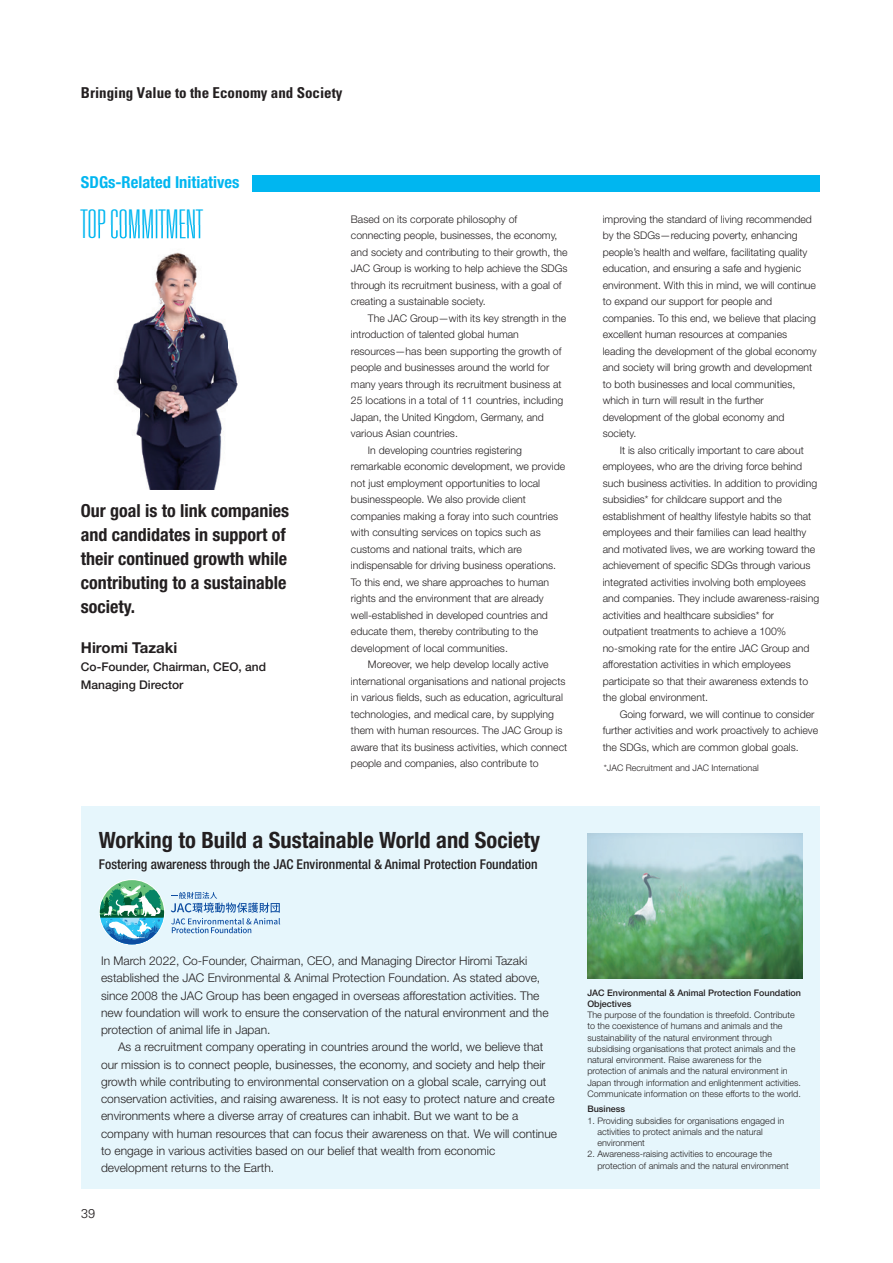
<style>
.page{position:relative;width:893px;height:1263px;background:#fff}
.page>*{position:absolute;margin:0;border:0;box-sizing:border-box;transform-origin:0 0}
.t1{font:100 ultra-condensed 39.6px "Univers LT Std";color:#00b6f0}
.t2{font:700 condensed 22.5px "Helvetica Neue LT Std";color:#231f20}
.t3{font:700 condensed 18px/24px "Helvetica Neue LT Std";color:#231f20}
.t4{font:700 condensed 16.5px "Helvetica Neue LT Std";color:#00b6f0}
.t5{font:700 condensed 15px "Univers LT Std";color:#231f20}
.t6{font:700 15px "Helvetica Neue LT Std";color:#231f20}
.t7{font:500 condensed 13.5px "Helvetica Neue LT Std";color:#231f20}
.t8{font:300 12.75px "Univers LT Std";color:#231f20}
.t9{font:300 12px/17.2px "Helvetica Neue LT Std";color:#231f20}
.t10{font:500 12px/18px "Helvetica Neue LT Std";color:#231f20}
.t11{font:300 10.5px/16.5px "Helvetica Neue LT Std";color:#231f20}
.t12{font:300 9px/11.2px "Helvetica Neue LT Std";color:#231f20}
.t13{font:500 9px/11.2px "Helvetica Neue LT Std";color:#231f20}
</style>
<div class="page">
<div style="left:81px;top:806px;width:738px;height:382px;background:#e6f6fc"></div>
<svg style="left:171px;top:892px;width:109px;height:41px"></svg>
<svg style="left:116px;top:880px;width:32px;height:4px"></svg>
<svg style="left:100px;top:884px;width:64px;height:60px"></svg>
<div style="left:252px;top:176px;width:567px;height:16px;background:#00b6f0"></div>
<img style="left:587px;top:833px;width:215px;height:145px">
<img style="left:98px;top:238px;width:87px;height:40px">
<img style="left:185px;top:238px;width:16px;height:40px">
<img style="left:116px;top:278px;width:122px;height:211px">
<img style="left:98px;top:225px;width:103px;height:13px">
<h3 class="t5" style="left:81px;top:83px;width:263px">Bringing Value to the Economy and Society</h3>
<h3 class="t4" style="left:81px;top:173px;width:160px">SDGs-Related Initiatives</h3>
<h1 class="t1" style="left:81px;top:204px;width:123px">TOP COMMITMENT</h1>
<h3 class="t3" style="left:81px;top:498px;width:210px">Our goal is to link companies and candidates in support of their continued growth while contributing to a sustainable society.</h3>
<h3 class="t6" style="left:81px;top:639px;width:98px">Hiromi Tazaki</h3>
<p class="t10" style="left:81px;top:658px;width:187px">Co-Founder, Chairman, CEO, and<br>Managing Director</p>
<p class="t11" style="left:351px;top:211px;width:218px">Based on its corporate philosophy of connecting people, businesses, the economy, and society and contributing to their growth, the JAC Group is working to help achieve the SDGs through its recruitment business, with a goal of creating a sustainable society.</p>
<p class="t11" style="left:368px;top:310px;width:200px">The JAC Group—with its key strength in the</p>
<p class="t11" style="left:351px;top:326px;width:169px">introduction of talented global human</p>
<p class="t11" style="left:351px;top:342px;width:212px">resources—has been supporting the growth of</p>
<p class="t11" style="left:351px;top:359px;width:200px">people and businesses around the world for</p>
<p class="t11" style="left:351px;top:375px;width:212px">many years through its recruitment business at</p>
<p class="t11" style="left:351px;top:392px;width:214px">25 locations in a total of 11 countries, including</p>
<p class="t11" style="left:351px;top:408px;width:194px">Japan, the United Kingdom, Germany, and</p>
<p class="t11" style="left:351px;top:425px;width:108px">various Asian countries.</p>
<p class="t11" style="left:368px;top:441px;width:155px">In developing countries registering</p>
<p class="t11" style="left:351px;top:458px;width:216px">remarkable economic development, we provide</p>
<p class="t11" style="left:351px;top:474px;width:191px">not just employment opportunities to local</p>
<p class="t11" style="left:351px;top:491px;width:177px">businesspeople. We also provide client</p>
<p class="t11" style="left:351px;top:507px;width:209px">companies making a foray into such countries</p>
<p class="t11" style="left:351px;top:524px;width:191px">with consulting services on topics such as</p>
<p class="t11" style="left:351px;top:540px;width:172px">customs and national traits, which are</p>
<p class="t11" style="left:351px;top:557px;width:207px">indispensable for driving business operations.</p>
<p class="t11" style="left:351px;top:573px;width:200px">To this end, we share approaches to human</p>
<p class="t11" style="left:351px;top:590px;width:194px">rights and the environment that are already</p>
<p class="t11" style="left:351px;top:606px;width:199px">well-established in developed countries and</p>
<p class="t11" style="left:351px;top:623px;width:189px">educate them, thereby contributing to the</p>
<p class="t11" style="left:351px;top:639px;width:158px">development of local communities.</p>
<p class="t11" style="left:368px;top:656px;width:182px">Moreover, we help develop locally active</p>
<p class="t11" style="left:351px;top:672px;width:216px">international organisations and national projects</p>
<p class="t11" style="left:351px;top:689px;width:213px">in various fields, such as education, agricultural</p>
<p class="t11" style="left:351px;top:705px;width:205px">technologies, and medical care, by supplying</p>
<p class="t11" style="left:351px;top:722px;width:213px">them with human resources. The JAC Group is</p>
<p class="t11" style="left:351px;top:738px;width:218px">aware that its business activities, which connect</p>
<p class="t11" style="left:351px;top:755px;width:189px">people and companies, also contribute to</p>
<h2 class="t2" style="left:99px;top:827px;width:443px">Working to Build a Sustainable World and Society</h2>
<p class="t7" style="left:99px;top:856px;width:440px">Fostering awareness through the JAC Environmental &amp; Animal Protection Foundation</p>
<p class="t11" style="left:603px;top:211px;width:216px">improving the standard of living recommended by the SDGs—reducing poverty, enhancing people’s health and welfare, facilitating quality education, and ensuring a safe and hygienic environment. With this in mind, we will continue to expand our support for people and companies. To this end, we believe that placing excellent human resources at companies leading the development of the global economy and society will bring growth and development to both businesses and local communities, which in turn will result in the further development of the global economy and society.</p>
<p class="t11" style="left:603px;top:441px;width:218px;text-indent:17px">It is also critically important to care about employees, who are the driving force behind such business activities. In addition to providing subsidies* for childcare support and the establishment of healthy lifestyle habits so that employees and their families can lead healthy and motivated lives, we are working toward the achievement of specific SDGs through various integrated activities involving both employees and companies. They include awareness-raising activities and healthcare subsidies* for outpatient treatments to achieve a 100% no-smoking rate for the entire JAC Group and afforestation activities in which employees participate so that their awareness extends to the global environment.</p>
<p class="t11" style="left:603px;top:705px;width:217px;text-indent:17px">Going forward, we will continue to consider further activities and work proactively to achieve the SDGs, which are common global goals.</p>
<p class="t12" style="left:604px;top:762px;width:157px">*JAC Recruitment and JAC International</p>
<p class="t9" style="left:101px;top:952px;width:449px">In March 2022, Co-Founder, Chairman, CEO, and Managing Director Hiromi Tazaki established the JAC Environmental &amp; Animal Protection Foundation. As stated above, since 2008 the JAC Group has been engaged in overseas afforestation activities. The new foundation will work to ensure the conservation of the natural environment and the protection of animal life in Japan.</p>
<p class="t9" style="left:101px;top:1038px;width:457px;text-indent:17px">As a recruitment company operating in countries around the world, we believe that our mission is to connect people, businesses, the economy, and society and help their growth while contributing to environmental conservation on a global scale, carrying out conservation activities, and raising awareness. It is not easy to protect nature and create environments where a diverse array of creatures can inhabit. But we want to be a company with human resources that can focus their awareness on that. We will continue to engage in various activities based on our belief that wealth from economic development returns to the Earth.</p>
<p class="t8" style="left:81px;top:1205px;width:16px">39</p>
<p class="t13" style="left:587px;top:987px;width:215px">JAC Environmental &amp; Animal Protection Foundation<br>Objectives</p>
<p class="t12" style="left:587px;top:1009px;width:215px">The purpose of the foundation is threefold. Contribute to the coexistence of humans and animals and the sustainability of the natural environment through subsidising organisations that protect animals and the natural environment. Raise awareness for the protection of animals and the natural environment in Japan through information and enlightenment activities.<br>Communicate information on these efforts to the world.</p>
<p class="t13" style="left:587px;top:1103px;width:39px">Business</p>
<p class="t12" style="left:597px;top:1114px;width:188px;text-indent:-10px">1. Providing subsidies for organisations engaged in activities to protect animals and the natural environment</p>
<p class="t12" style="left:597px;top:1148px;width:193px;text-indent:-10px">2. Awareness-raising activities to encourage the protection of animals and the natural environment</p>
</div>
